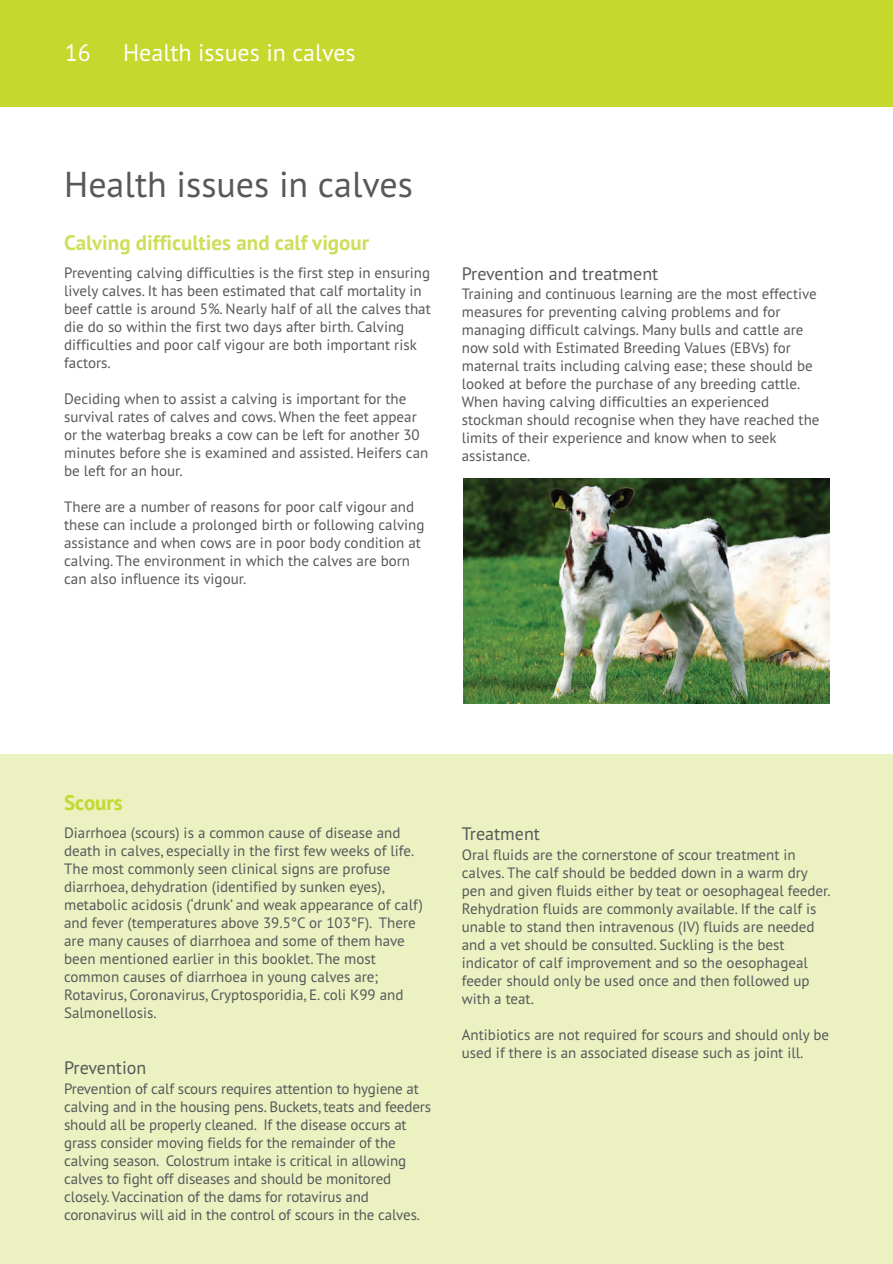
<style>
.page{position:relative;width:893px;height:1264px;background:#fff}
.page>*{position:absolute;margin:0;border:0;box-sizing:border-box;transform-origin:0 0}
.t1{font:36px "PT Sans";color:#57585a}
.t2{font:24px "PT Sans";color:#fff}
.t3{font:700 21px "PT Sans";color:#cede5b}
.t4{font:700 21px "PT Sans";color:#c4d82d}
.t5{font:18px "PT Sans";color:#57585a}
.t6{font:15px/18px "PT Sans";color:#57585a}
</style>
<div class="page">
<div style="left:0;top:754px;width:893px;height:510px;background:#ebf1c1"></div>
<div style="left:0;top:0;width:893px;height:107px;background:#c4d82d"></div>
<img style="left:463px;top:478px;width:366px;height:226px">
<h2 class="t2" style="left:65px;top:37px;width:28px">16</h2>
<h2 class="t2" style="left:123px;top:37px;width:234px">Health issues in calves</h2>
<h1 class="t1" style="left:64px;top:162px;width:350px">Health issues in calves</h1>
<h3 class="t3" style="left:64px;top:229px;width:306px">Calving difficulties and calf vigour</h3>
<p class="t6" style="left:64px;top:263px;width:368px">Preventing calving difficulties is the first step in ensuring lively calves. It has been estimated that calf mortality in beef cattle is around 5%. Nearly half of all the calves that die do so within the first two days after birth. Calving difficulties and poor calf vigour are both important risk factors.</p>
<p class="t6" style="left:64px;top:389px;width:366px">Deciding when to assist a calving is important for the survival rates of calves and cows. When the feet appear or the waterbag breaks a cow can be left for another 30 minutes before she is examined and assisted. Heifers can be left for an hour.</p>
<p class="t6" style="left:64px;top:497px;width:362px">There are a number of reasons for poor calf vigour and these can include a prolonged birth or following calving assistance and when cows are in poor body condition at calving. The environment in which the calves are born can also influence its vigour.</p>
<p class="t5" style="left:462px;top:262px;width:198px">Prevention and treatment</p>
<p class="t6" style="left:462px;top:285px;width:359px">Training and continuous learning are the most effective measures for preventing calving problems and for managing difficult calvings. Many bulls and cattle are now sold with Estimated Breeding Values (EBVs) for maternal traits including calving ease; these should be looked at before the purchase of any breeding cattle.<br>When having calving difficulties an experienced stockman should recognise when they have reached the limits of their experience and know when to seek assistance.</p>
<h3 class="t4" style="left:64px;top:788px;width:60px">Scours</h3>
<p class="t6" style="left:64px;top:823px;width:360px">Diarrhoea (scours) is a common cause of disease and death in calves, especially in the first few weeks of life.<br>The most commonly seen clinical signs are profuse diarrhoea, dehydration (identified by sunken eyes), metabolic acidosis (‘drunk’ and weak appearance of calf) and fever (temperatures above 39.5°C or 103°F). There are many causes of diarrhoea and some of them have been mentioned earlier in this booklet. The most common causes of diarrhoea in young calves are; Rotavirus, Coronavirus, Cryptosporidia, E. coli K99 and Salmonellosis.</p>
<p class="t5" style="left:64px;top:1056px;width:84px">Prevention</p>
<p class="t6" style="left:64px;top:1079px;width:368px">Prevention of calf scours requires attention to hygiene at calving and in the housing pens. Buckets, teats and feeders should all be properly cleaned. If the disease occurs at grass consider moving fields for the remainder of the calving season. Colostrum intake is critical in allowing calves to fight off diseases and should be monitored closely. Vaccination of the dams for rotavirus and coronavirus will aid in the control of scours in the calves.</p>
<p class="t5" style="left:462px;top:822px;width:80px">Treatment</p>
<p class="t6" style="left:462px;top:845px;width:370px">Oral fluids are the cornerstone of scour treatment in calves. The calf should be bedded down in a warm dry pen and given fluids either by teat or oesophageal feeder.<br>Rehydration fluids are commonly available. If the calf is unable to stand then intravenous (IV) fluids are needed and a vet should be consulted. Suckling is the best indicator of calf improvement and so the oesophageal feeder should only be used once and then followed up with a teat.</p>
<p class="t6" style="left:462px;top:1025px;width:369px">Antibiotics are not required for scours and should only be used if there is an associated disease such as joint ill.</p>
</div>
